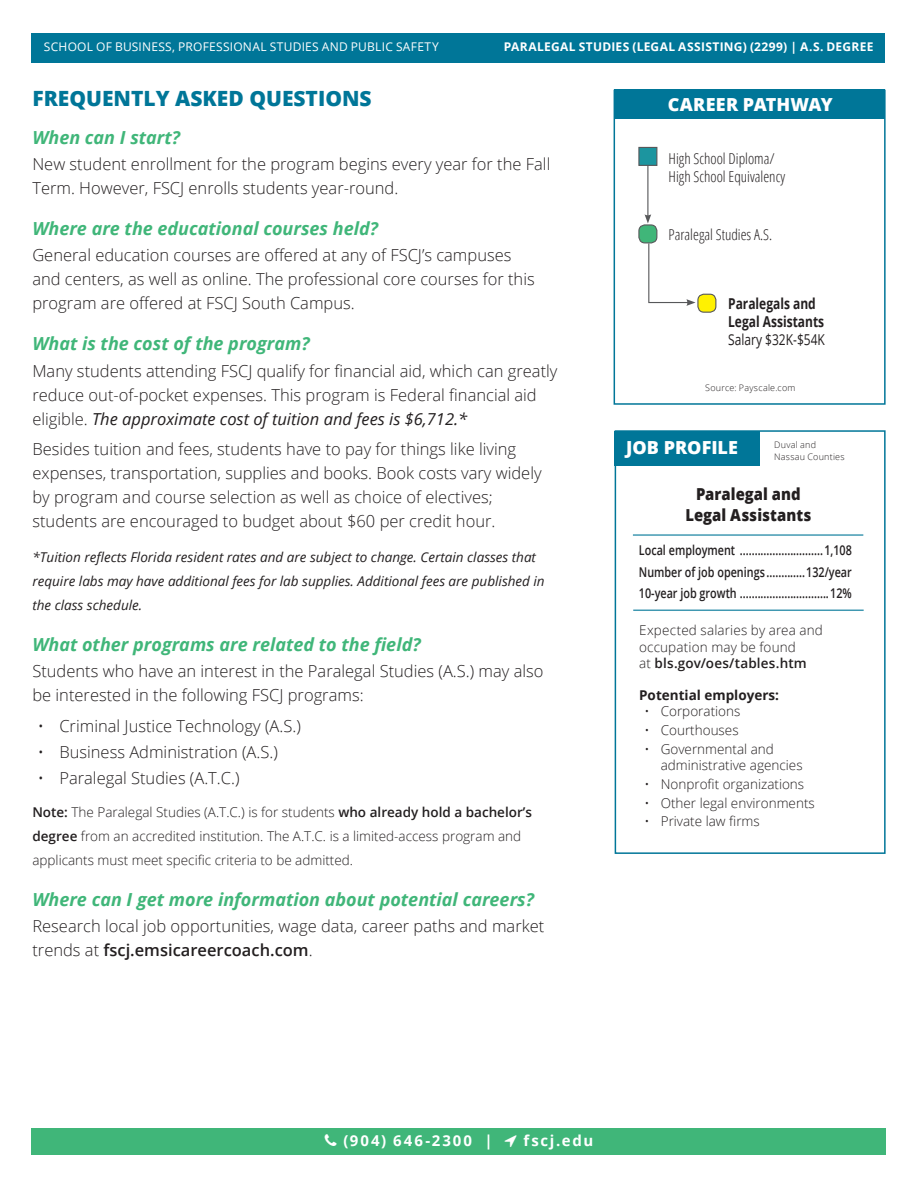
<style>
.page{position:relative;width:918px;height:1188px;background:#fff}
.page>*{position:absolute;margin:0;border:0;box-sizing:border-box;transform-origin:0 0}
.Header_01{font:800 21px "Open Sans";color:#007698}
.Subheader{font:italic 700 18px "Open Sans";color:#40b679}
.t1{font:800 18px "Open Sans";color:#fff}
.body_copy{font:300 16.5px/24px "Open Sans";color:#231f20}
.JOB{font:800 16.5px/21px "Open Sans";letter-spacing:.005em;color:#231f20;text-align:center;scale:.9 1}
.t2{font:300 condensed 15px "Open Sans";color:#231f20}
.t3{font:700 15px "Open Sans";color:#231f20;scale:.8 1}
.t4{font:700 15px "Open Sans";letter-spacing:.13em;color:#fff}
.t5{font:15px "Open Sans";color:#231f20;scale:.8 1}
.small_body_copy_02{font:300 13.5px/24px "Open Sans";color:#231f20}
.small_body_copy_02-2{font:italic 13.5px/24px "Open Sans";color:#231f20}
.Sidebar_list_02{font:600 13.5px "Open Sans";color:#231f20;scale:.8 1}
.expected_salaryies{font:300 13.5px/16.5px "Open Sans";letter-spacing:.01em;color:#231f20}
.expected_salaryies-2{font:600 13.5px "Open Sans";letter-spacing:.015em;color:#231f20}
.Course_-_Subheader_0{font:700 13.5px "Open Sans";color:#231f20}
.t6{font:12px "Open Sans";letter-spacing:.02em;color:#fff}
.t7{font:700 12px "Open Sans";letter-spacing:.025em;color:#fff}
.disclaimer_OR_source{font:300 9px/12px "Open Sans";letter-spacing:.025em;color:#231f20}
.s1{font-weight:400;font-style:italic}
.s2{font-weight:600}
.s3{font-weight:300}
</style>
<div class="page">
<div style="left:32px;top:1128px;width:854px;height:27px;background:#40b679"></div>
<div style="left:639px;top:225px;width:18px;height:18px;background:#40b679;border-radius:6px"></div>
<div style="left:638px;top:224px;width:19px;height:19px;border:1px solid #57585a;border-radius:6px"></div>
<div style="left:698px;top:294px;width:18px;height:18px;background:#fff101;border-radius:6px"></div>
<div style="left:697px;top:294px;width:19px;height:19px;border:1px solid #57585a;border-radius:6px"></div>
<div style="left:614px;top:89px;width:271px;height:29px;background:#007698"></div>
<div style="left:614px;top:90px;width:272px;height:315px;border:2px solid #007698"></div>
<hr style="left:647px;top:162px;width:1px;height:55px;background:#57585a">
<svg style="left:645px;top:214px;width:6px;height:10px"></svg>
<div style="left:638px;top:147px;width:19px;height:19px;background:#1c959f;border:1px solid #57585a"></div>
<div style="left:32px;top:33px;width:853px;height:29px;background:#007698"></div>
<svg style="left:648px;top:242px;width:48px;height:64px"></svg>
<div style="left:615px;top:430px;width:271px;height:424px;border:2px solid #007698"></div>
<div style="left:615px;top:431px;width:145px;height:35px;background:#007698"></div>
<hr style="left:633px;top:534px;width:230px;height:2px;background:#007698">
<hr style="left:633px;top:610px;width:231px;height:1px;background:#007698">
<p class="t6" style="left:44px;top:38px;width:396px">SCHOOL OF BUSINESS, PROFESSIONAL STUDIES AND PUBLIC SAFETY</p>
<p class="t7" style="left:504px;top:38px;width:371px">PARALEGAL STUDIES (LEGAL ASSISTING) (2299) | A.S. DEGREE</p>
<p class="Header_01" style="left:32px;top:82px;width:341px">FREQUENTLY ASKED QUESTIONS</p>
<p class="Subheader" style="left:32px;top:124px;width:149px">When can I start?</p>
<p class="body_copy" style="left:32px;top:151px;width:520px">New student enrollment for the program begins every year for the Fall<br>Term. However, FSCJ enrolls students year-round.</p>
<p class="Subheader" style="left:32px;top:216px;width:347px">Where are the educational courses held?</p>
<p class="body_copy" style="left:32px;top:243px;width:504px">General education courses are offered at any of FSCJ’s campuses and centers, as well as online. The professional core courses for this program are offered at FSCJ South Campus.</p>
<p class="Subheader" style="left:32px;top:331px;width:279px">What is the cost of the program?</p>
<p class="body_copy" style="left:32px;top:358px;width:527px">Many students attending FSCJ qualify for financial aid, which can greatly reduce out-of-pocket expenses. This program is Federal financial aid eligible. <span class="s1">The approximate cost of tuition and fees is $6,712.*</span></p>
<p class="body_copy" style="left:32px;top:437px;width:511px">Besides tuition and fees, students have to pay for things like living expenses, transportation, supplies and books. Book costs vary widely by program and course selection as well as choice of electives; students are encouraged to budget about $60 per credit hour.</p>
<p class="small_body_copy_02-2" style="left:32px;top:545px;width:514px">*Tuition reflects Florida resident rates and are subject to change. Certain classes that require labs may have additional fees for lab supplies. Additional fees are published in the class schedule.</p>
<p class="Subheader" style="left:32px;top:632px;width:390px">What other programs are related to the field?</p>
<p class="body_copy" style="left:32px;top:659px;width:513px">Students who have an interest in the Paralegal Studies (A.S.) may also be interested in the following FSCJ programs:</p>
<p class="body_copy" style="left:38px;top:713px;width:265px">• Criminal Justice Technology (A.S.)</p>
<p class="body_copy" style="left:38px;top:739px;width:242px">• Business Administration (A.S.)</p>
<p class="body_copy" style="left:38px;top:766px;width:203px">• Paralegal Studies (A.T.C.)</p>
<p class="small_body_copy_02" style="left:32px;top:799px;width:501px"><span class="s2">Note:</span> The Paralegal Studies (A.T.C.) is for students <span class="s2">who already hold a bachelor’s degree</span> from an accredited institution. The A.T.C. is a limited-access program and applicants must meet specific criteria to be admitted.</p>
<p class="Subheader" style="left:32px;top:887px;width:503px">Where can I get more information about potential careers?</p>
<p class="body_copy" style="left:32px;top:914px;width:513px">Research local job opportunities, wage data, career paths and market trends at <span class="s2">fscj.emsicareercoach.com</span>.</p>
<p class="t1" style="left:668px;top:91px;width:166px">CAREER PATHWAY</p>
<p class="t2" style="left:669px;top:148px;width:108px">High School Diploma/</p>
<p class="t2" style="left:669px;top:166px;width:118px">High School Equivalency</p>
<p class="t2" style="left:669px;top:225px;width:105px">Paralegal Studies A.S.</p>
<p class="t3" style="left:728px;top:293px;width:111px">Paralegals and</p>
<p class="t3" style="left:728px;top:311px;width:122px">Legal Assistants</p>
<p class="t5" style="left:728px;top:329px;width:123px">Salary $32K-$54K</p>
<p class="disclaimer_OR_source" style="left:705px;top:382px;width:92px">Source: Payscale.com</p>
<p class="t1" style="left:626px;top:434px;width:113px">JOB PROFILE</p>
<p class="disclaimer_OR_source" style="left:774px;top:438px;width:72px">Duval and<br>Nassau Counties</p>
<p class="JOB" style="left:685px;top:482px;width:142px">Paralegal and<br>Legal Assistants</p>
<p class="Sidebar_list_02" style="left:639px;top:541px;width:268px">Local employment ............................1,108</p>
<p class="Sidebar_list_02" style="left:639px;top:563px;width:268px">Number of job openings .............132/year</p>
<p class="Sidebar_list_02" style="left:639px;top:584px;width:268px">10-year job growth ..............................12%</p>
<p class="expected_salaryies" style="left:639px;top:622px;width:185px">Expected salaries by area and occupation may be found</p>
<p class="expected_salaryies-2" style="left:639px;top:654px;width:169px"><span class="s3">at</span> bls.gov/oes/tables.htm</p>
<p class="Course_-_Subheader_0" style="left:639px;top:686px;width:141px">Potential employers:</p>
<p class="small_body_copy_02" style="left:645px;top:699px;width:97px">• Corporations</p>
<p class="small_body_copy_02" style="left:645px;top:718px;width:96px">• Courthouses</p>
<p class="small_body_copy_02" style="left:661px;top:740px;width:143px;line-height:16.5px;text-indent:-16px">• Governmental and administrative agencies</p>
<p class="small_body_copy_02" style="left:645px;top:772px;width:161px">• Nonprofit organizations</p>
<p class="small_body_copy_02" style="left:645px;top:790px;width:172px">• Other legal environments</p>
<p class="small_body_copy_02" style="left:645px;top:809px;width:117px">• Private law firms</p>
<p class="t4" style="left:343px;top:1130px;width:151px">(904) 646-2300 |</p>
<p class="t4" style="left:524px;top:1130px;width:71px">fscj.edu</p>
</div>
